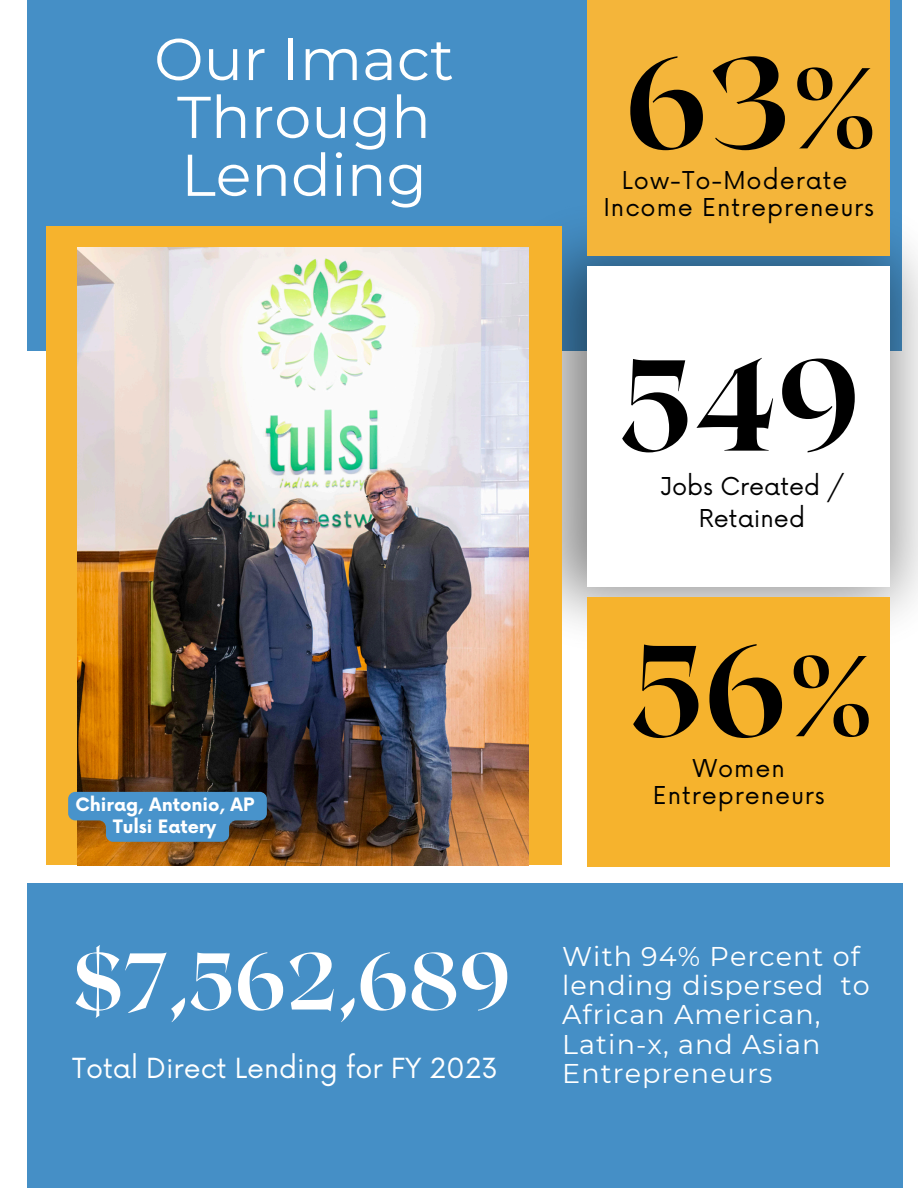
<style>
.page{position:relative;width:918px;height:1188px;background:#fff}
.page>*{position:absolute;margin:0;border:0;box-sizing:border-box;transform-origin:0 0}
.t1{font:800 129px "Roxborough CF";color:#000}
.t2{font:800 80.1px "Roxborough CF";color:#fff}
.t3{font:58.8px/57.9px "Montserrat";color:#fff;text-align:center}
.t4{font:27px/29.2px "Montserrat";letter-spacing:.04em;color:#fff}
.t5{font:27px "Now";color:#fff}
.t6{font:24px/27px "Now";letter-spacing:.04em;color:#000;text-align:center}
.t7{font:24px/32.7px "Now";color:#000;text-align:center}
.t8{font:700 18px "Now";color:#fff}
</style>
<div class="page">
<div style="left:27px;top:0;width:874px;height:351px;background:#458fc6"></div>
<img style="left:562px;top:188px;width:356px;height:438px">
<div style="left:587px;top:266px;width:303px;height:321px;background:#fff"></div>
<div style="left:27px;top:883px;width:875px;height:305px;background:#458fc6"></div>
<div style="left:587px;top:597px;width:303px;height:270px;background:#f6b32d"></div>
<div style="left:46px;top:226px;width:516px;height:639px;background:#f6b32d"></div>
<img style="left:77px;top:248px;width:451px;height:617px">
<svg style="left:68px;top:792px;width:199px;height:50px"></svg>
<div style="left:587px;top:0;width:303px;height:256px;background:#f4b53a"></div>
<p class="t3" style="left:154px;top:30px;width:301px">Our Imact<br>Through<br>Lending</p>
<h5 class="t8" style="left:75px;top:795px;width:180px">Chirag, Antonio, AP</h5>
<p class="t8" style="left:113px;top:816px;width:105px">Tulsi Eatery</p>
<h5 class="t2" style="left:72px;top:929px;width:440px">$7,562,689</h5>
<h1 class="t5" style="left:72px;top:1053px;width:428px">Total Direct Lending for FY 2023</h1>
<p class="t1" style="left:625px;top:19px;width:255px">63%</p>
<p class="t6" style="left:622px;top:168px;width:227px">Low-To-Moderate</p>
<p class="t6" style="left:603px;top:195px;width:272px">Income Entrepreneurs</p>
<h5 class="t1" style="left:618px;top:322px;width:244px">549</h5>
<h1 class="t7" style="left:660px;top:471px;width:185px">Jobs Created /<br>Retained</h1>
<h4 class="t1" style="left:629px;top:607px;width:248px">56%</h4>
<h2 class="t6" style="left:653px;top:756px;width:174px">Women<br>Entrepreneurs</h2>
<h1 class="t4" style="left:562px;top:942px;width:309px">With 94% Percent of lending dispersed to<br>African American,<br>Latin-x, and Asian<br>Entrepreneurs</h1>
</div>
